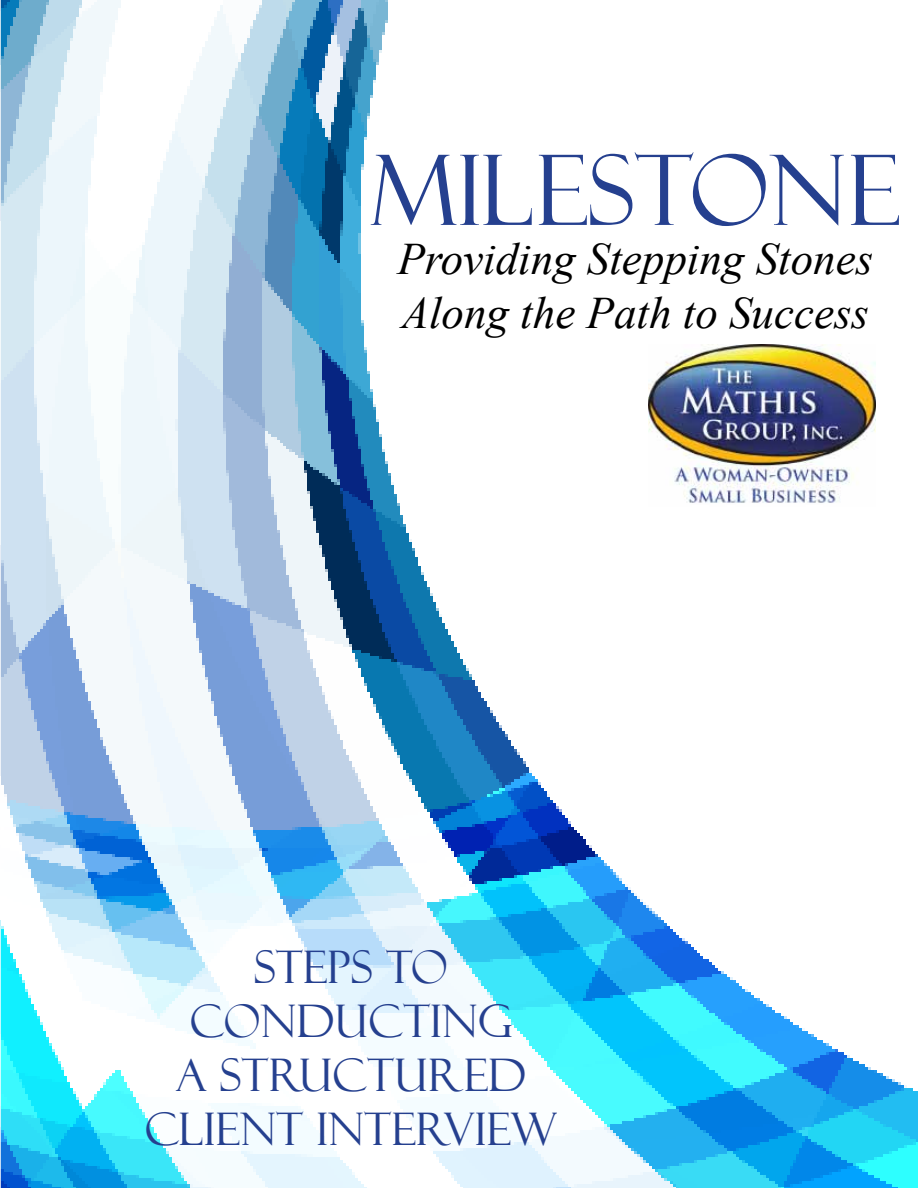
<style>
.page{position:relative;width:918px;height:1188px;background:#fff}
.page>*{position:absolute;margin:0;border:0;box-sizing:border-box;transform-origin:0 0}
.t1{font:97.5px "Felix Titling";color:#25408f}
.t2{font:italic 45px/54px "Times New Roman";color:#000}
.t3{font:45px/54px "Felix Titling";color:#25408f;text-align:center}
</style>
<div class="page">
<img style="left:0;top:0;width:918px;height:1188px">
<img style="left:648px;top:345px;width:228px;height:161px">
<h1 class="t1" style="left:371px;top:134px;width:531px">MILESTONE</h1>
<p class="t2" style="left:397px;top:231px;width:477px">Providing Stepping Stones<br>Along the Path to Success</p>
<p class="t3" style="left:145px;top:941px;width:414px">STEPS TO<br>CONDUCTING<br>A STRUCTURED<br>CLIENT INTERVIEW</p>
</div>
